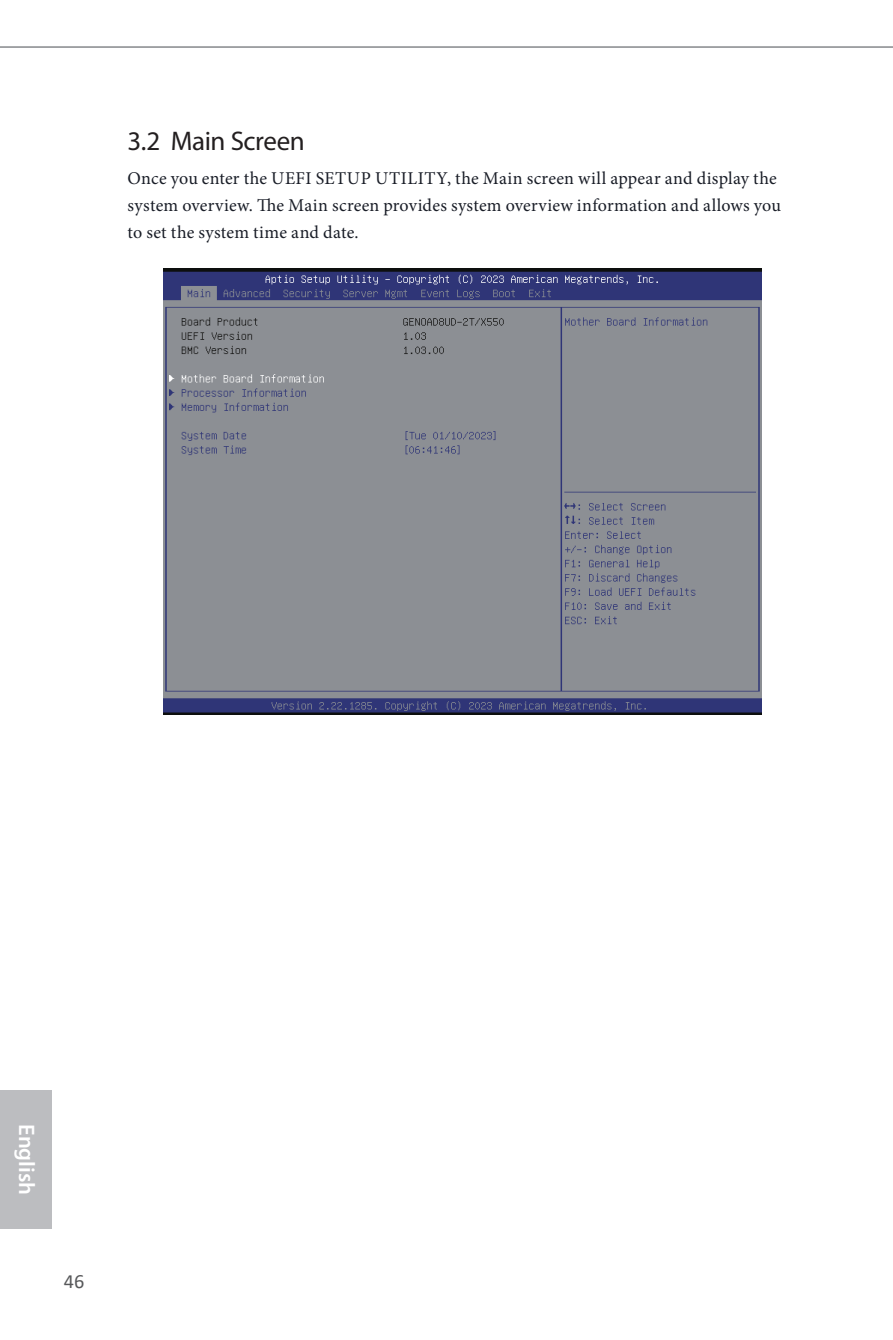
<style>
.page{position:relative;width:893px;height:1340px;background:#fff}
.page>*{position:absolute;margin:0;border:0;box-sizing:border-box;transform-origin:0 0}
.t1{font:27px "Myriad Pro";letter-spacing:-.02em;color:#231f20}
.t2{font:600 22.5px "Myriad Pro";color:#fff}
.t3{font:20.25px "Calibri";color:#57585a}
.t4{font:18px/27px "Minion Pro";letter-spacing:.015em;color:#191d27}
</style>
<div class="page">
<div style="left:0;top:1090px;width:52px;height:139px;background:#bcbdc0"></div>
<hr style="left:0;top:46px;width:893px;height:2px;background:#939598">
<img style="left:164px;top:268px;width:597px;height:446px">
<h1 class="t1" style="left:128px;top:124px;width:179px">3.2 Main Screen</h1>
<p class="t4" style="left:128px;top:165px;width:655px">Once you enter the UEFI SETUP UTILITY, the Main screen will appear and display the system overview. The Main screen provides system overview information and allows you to set the system time and date.</p>
<p class="t2" style="left:41px;top:1124px;width:73px;rotate:90deg">English</p>
<p class="t3" style="left:64px;top:1267px;width:22px">46</p>
</div>
